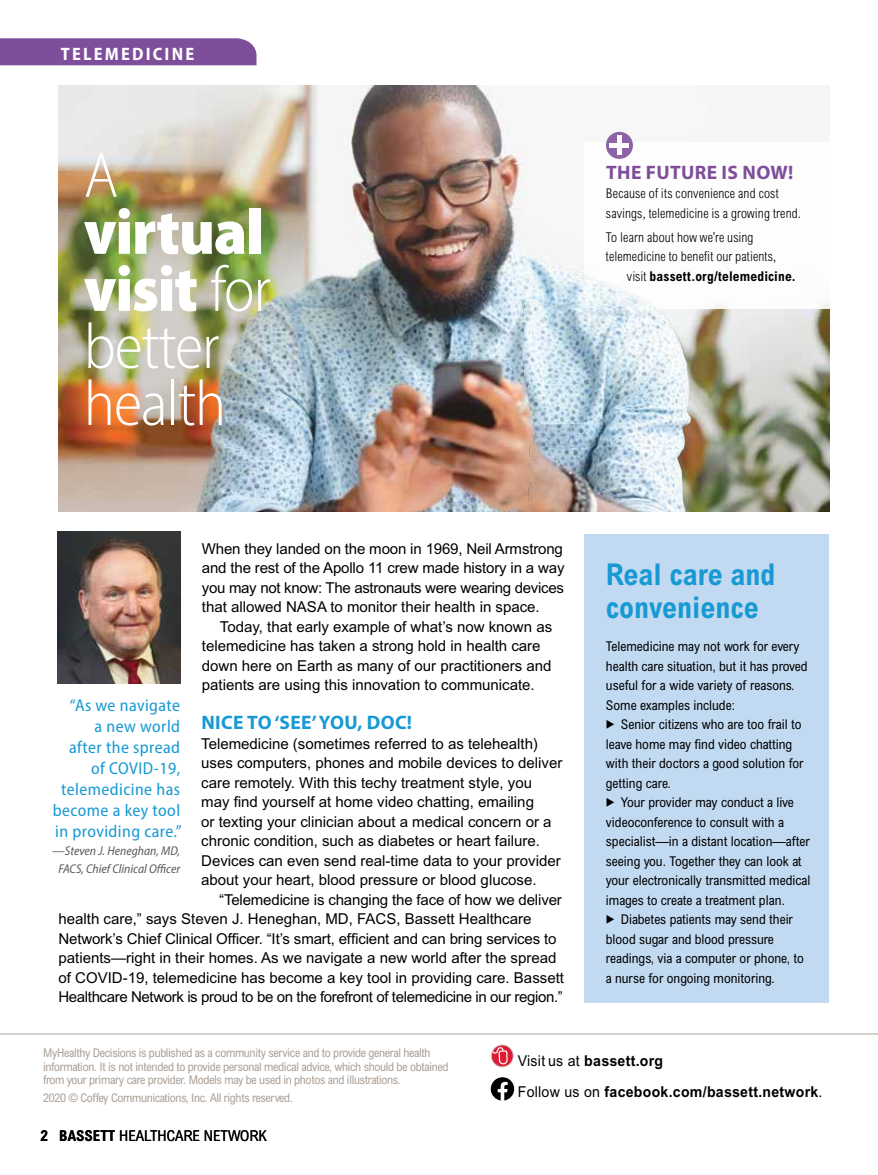
<style>
.page{position:relative;width:878px;height:1175px;background:#fff}
.page>*{position:absolute;margin:0;border:0;box-sizing:border-box;transform-origin:0 0}
.t1{font:300 semi-condensed 64.5px/57px "Myriad Pro";letter-spacing:-.02em;color:#fff}
.t2{font:700 condensed 30px/33px "Arial MT Std";color:#1799d4}
.t3{font:700 19.5px "Myriad Pro";letter-spacing:.02em;color:#1799d4}
.t4{font:700 19.5px "Myriad Pro";letter-spacing:.02em;color:#7f4e9b}
.t5{font:700 semi-condensed 18px "Myriad Pro";letter-spacing:.12em;color:#fff}
.t6{font:semi-condensed 17.25px/21px "Myriad Pro";letter-spacing:.025em;color:#1799d4;text-align:right}
.t7{font:15px/19.5px "Arial MT Std";color:#000}
.t8{font:700 15px/30.8px "Arial MT Std";letter-spacing:.02em;color:#000;scale:.94 1}
.t9{font:condensed 15px "Arial MT Std";color:#000}
.t10{font:condensed 13.5px/19.5px "Arial MT Std";color:#000}
.t11{font:300 condensed 13.5px/19.5px "Arial MT Std";letter-spacing:.01em;color:#000}
.t12{font:700 condensed 13.5px "Arial MT Std";letter-spacing:.01em;color:#000}
.t13{font:italic semi-condensed 12.75px/18px "Myriad Pro";color:#595b5e;text-align:center}
.t14{font:condensed 12px/13.5px "Arial MT Std";letter-spacing:-.025em;color:#aa9f96}
.s1{font-weight:900}
.s2{font-weight:300}
.s3{font-weight:700}
.s4{font-weight:400}
</style>
<div class="page">
<div style="left:584px;top:534px;width:245px;height:468px;background:#c2daf1"></div>
<div style="left:491px;top:1045px;width:22px;height:21px;background:#dd1b35;border-radius:50%"></div>
<svg style="left:491px;top:1046px;width:17px;height:20px"></svg>
<div style="left:491px;top:1044px;width:23px;height:23px;border:1px solid #d1cac5;border-radius:50%"></div>
<hr style="left:0;top:1033px;width:878px;height:1px;background:#c9c1bb">
<svg style="left:490px;top:1077px;width:24px;height:23px"></svg>
<div style="left:0;top:38px;width:256px;height:27px;background:#7f4e9b"></div>
<img style="left:59px;top:85px;width:770px;height:426px">
<img style="left:58px;top:531px;width:123px;height:152px">
<div style="left:584px;top:142px;width:258px;height:167px;background:#fff"></div>
<div style="left:606px;top:132px;width:27px;height:27px;background:#8e62a6;border-radius:50%"></div>
<hr style="left:617px;top:135px;width:4px;height:20px;background:#fff">
<div style="left:609px;top:143px;width:20px;height:5px;background:#fff"></div>
<img style="left:521px;top:229px;width:191px;height:282px">
<p class="t5" style="left:61px;top:42px;width:135px">TELEMEDICINE</p>
<h1 class="t1" style="left:84px;top:146px;width:36px">A</h1>
<h1 class="t1" style="left:84px;top:203px;width:189px"><span class="s1">virtual visit</span> for better health</h1>
<h3 class="t4" style="left:606px;top:160px;width:189px">THE FUTURE IS NOW!</h3>
<p class="t11" style="left:606px;top:184px;width:196px">Because of its convenience and cost savings, telemedicine is a growing trend.</p>
<p class="t11" style="left:606px;top:227px;width:149px">To learn about how we’re using</p>
<p class="t11" style="left:606px;top:247px;width:172px">telemedicine to benefit our patients,</p>
<p class="t12" style="left:627px;top:268px;width:171px"><span class="s2">visit</span> bassett.org/telemedicine.</p>
<p class="t7" style="left:202px;top:538px;width:364px;text-align:justify">When they landed on the moon in 1969, Neil Armstrong and the rest of the Apollo 11 crew made history in a way you may not know: The astronauts were wearing devices that allowed NASA to monitor their health in space.</p>
<p class="t7" style="left:202px;top:616px;width:352px;text-indent:18px">Today, that early example of what’s now known as telemedicine has taken a strong hold in health care down here on Earth as many of our practitioners and patients are using this innovation to communicate.</p>
<h3 class="t3" style="left:201px;top:710px;width:212px">NICE TO ‘SEE’ YOU, DOC!</h3>
<p class="t7" style="left:201px;top:733px;width:362px">Telemedicine (sometimes referred to as telehealth) uses computers, phones and mobile devices to deliver care remotely. With this techy treatment style, you may find yourself at home video chatting, emailing<br>or texting your clinician about a medical concern or a chronic condition, such as diabetes or heart failure.<br>Devices can even send real-time data to your provider about your heart, blood pressure or blood glucose.</p>
<p class="t7" style="left:58px;top:889px;width:507px;text-indent:161px">“Telemedicine is changing the face of how we deliver health care,” says Steven J. Heneghan, MD, FACS, Bassett Healthcare Network’s Chief Clinical Officer. “It’s smart, efficient and can bring services to patients—right in their homes. As we navigate a new world after the spread of COVID-19, telemedicine has become a key tool in providing care. Bassett Healthcare Network is proud to be on the forefront of telemedicine in our region.”</p>
<p class="t6" style="left:53px;top:694px;width:130px">“As we navigate<br>a new world<br>after the spread of COVID-19, telemedicine has become a key tool in providing care.”</p>
<p class="t13" style="left:52px;top:841px;width:129px">—Steven J. Heneghan, MD,<br>FACS, Chief Clinical Officer</p>
<h2 class="t2" style="left:606px;top:558px;width:171px">Real care and convenience</h2>
<p class="t10" style="left:606px;top:636px;width:203px">Telemedicine may not work for every health care situation, but it has proved useful for a wide variety of reasons.<br>Some examples include:</p>
<p class="t10" style="left:606px;top:714px;width:199px;text-indent:15px">Senior citizens who are too frail to leave home may find video chatting with their doctors a good solution for getting care.</p>
<p class="t10" style="left:606px;top:792px;width:206px;text-indent:15px">Your provider may conduct a live videoconference to consult with a specialist—in a distant location—after seeing you. Together they can look at your electronically transmitted medical images to create a treatment plan.</p>
<p class="t10" style="left:606px;top:909px;width:199px;text-indent:15px">Diabetes patients may send their blood sugar and blood pressure readings, via a computer or phone, to a nurse for ongoing monitoring.</p>
<p class="t14" style="left:43px;top:1046px;width:407px">MyHealthy Decisions is published as a community service and to provide general health information. It is not intended to provide personal medical advice, which should be obtained from your primary care provider. Models may be used in photos and illustrations.</p>
<p class="t14" style="left:43px;top:1091px;width:251px">2020 © Coffey Communications, Inc. All rights reserved.</p>
<p class="t9" style="left:40px;top:1126px;width:228px"><span class="s3">2 BASSETT</span> HEALTHCARE NETWORK</p>
<p class="t8" style="left:517px;top:1044px;width:326px"><span class="s4">Visit us at</span> bassett.org<br><span class="s4">Follow us on</span> facebook.com/bassett.network<span class="s4">.</span></p>
</div>
